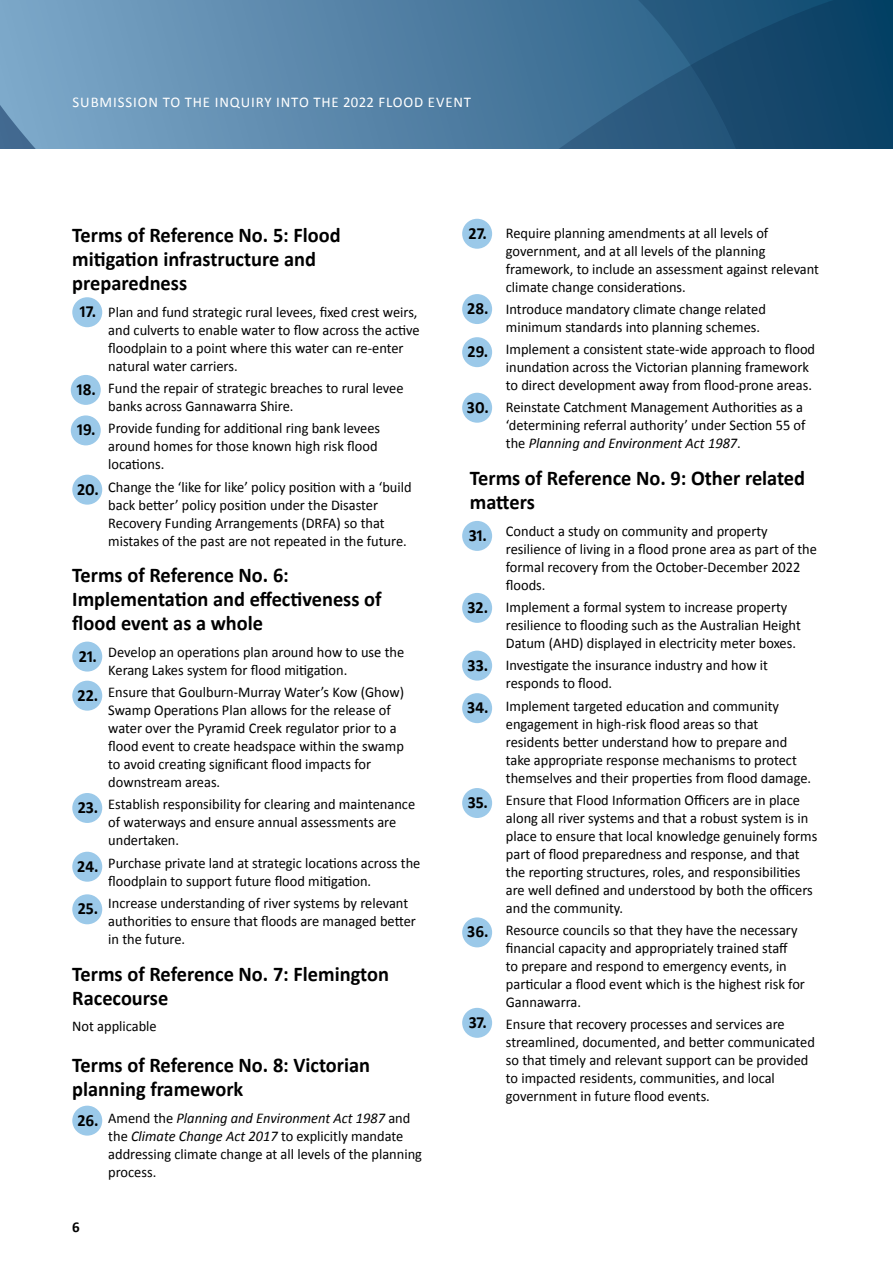
<style>
.page{position:relative;width:893px;height:1263px;background:#fff}
.page>*{position:absolute;margin:0;border:0;box-sizing:border-box;transform-origin:0 0}
.Heading_3{font:700 21px/24px "Calibri";color:#000}
.text{font:700 16.95px "Calibri";color:#000}
.t1{font:700 15px "Calibri";color:#000}
.text-2{font:14.85px/18px "Calibri";color:#000}
.t2{font:14.85px "Calibri";letter-spacing:.06em;color:#fff}
.s1{font-style:italic}
</style>
<div class="page">
<div style="left:0;top:0;width:893px;height:149px;background:#739fc1"></div>
<svg style="left:167px;top:0;width:419px;height:39px"></svg>
<svg style="left:0;top:39px;width:586px;height:110px"></svg>
<svg style="left:586px;top:0;width:307px;height:149px"></svg>
<div style="left:72px;top:297px;width:30px;height:30px;background:#9bc9e9;border-radius:50%"></div>
<div style="left:71px;top:375px;width:30px;height:30px;background:#9bc9e9;border-radius:50%"></div>
<div style="left:71px;top:415px;width:30px;height:30px;background:#9bc9e9;border-radius:50%"></div>
<div style="left:72px;top:475px;width:30px;height:30px;background:#9bc9e9;border-radius:50%"></div>
<div style="left:72px;top:642px;width:30px;height:29px;background:#9bc9e9;border-radius:50%"></div>
<div style="left:72px;top:681px;width:30px;height:30px;background:#9bc9e9;border-radius:50%"></div>
<div style="left:72px;top:793px;width:30px;height:30px;background:#9bc9e9;border-radius:50%"></div>
<div style="left:72px;top:852px;width:30px;height:30px;background:#9bc9e9;border-radius:50%"></div>
<div style="left:72px;top:894px;width:30px;height:30px;background:#9bc9e9;border-radius:50%"></div>
<div style="left:72px;top:1106px;width:30px;height:29px;background:#9bc9e9;border-radius:50%"></div>
<div style="left:462px;top:219px;width:30px;height:30px;background:#9bc9e9;border-radius:50%"></div>
<div style="left:462px;top:294px;width:30px;height:30px;background:#9bc9e9;border-radius:50%"></div>
<div style="left:462px;top:337px;width:30px;height:30px;background:#9bc9e9;border-radius:50%"></div>
<div style="left:462px;top:393px;width:30px;height:30px;background:#9bc9e9;border-radius:50%"></div>
<div style="left:462px;top:521px;width:30px;height:30px;background:#9bc9e9;border-radius:50%"></div>
<div style="left:462px;top:593px;width:30px;height:30px;background:#9bc9e9;border-radius:50%"></div>
<div style="left:462px;top:651px;width:30px;height:30px;background:#9bc9e9;border-radius:50%"></div>
<div style="left:462px;top:693px;width:30px;height:30px;background:#9bc9e9;border-radius:50%"></div>
<div style="left:462px;top:788px;width:30px;height:30px;background:#9bc9e9;border-radius:50%"></div>
<div style="left:462px;top:917px;width:30px;height:30px;background:#9bc9e9;border-radius:50%"></div>
<div style="left:462px;top:1008px;width:30px;height:30px;background:#9bc9e9;border-radius:50%"></div>
<p class="t2" style="left:73px;top:93px;width:400px">SUBMISSION TO THE INQUIRY INTO THE 2022 FLOOD EVENT</p>
<p class="Heading_3" style="left:72px;top:223px;width:270px">Terms of Reference No. 5: Flood mitigation infrastructure and preparedness</p>
<p class="text-2" style="left:108px;top:303px;width:313px">Plan and fund strategic rural levees, fixed crest weirs, and culverts to enable water to flow across the active floodplain to a point where this water can re-enter natural water carriers.</p>
<p class="text-2" style="left:108px;top:379px;width:297px">Fund the repair of strategic breaches to rural levee banks across Gannawarra Shire.</p>
<p class="text-2" style="left:108px;top:419px;width:273px">Provide funding for additional ring bank levees around homes for those known high risk flood locations.</p>
<p class="text-2" style="left:108px;top:478px;width:305px">Change the ‘like for like’ policy position with a ‘build back better’ policy position under the Disaster Recovery Funding Arrangements (DRFA) so that mistakes of the past are not repeated in the future.</p>
<p class="Heading_3" style="left:72px;top:563px;width:311px">Terms of Reference No. 6:<br>Implementation and effectiveness of flood event as a whole</p>
<p class="text-2" style="left:108px;top:643px;width:297px">Develop an operations plan around how to use the<br>Kerang Lakes system for flood mitigation.</p>
<p class="text-2" style="left:108px;top:683px;width:297px">Ensure that Goulburn-Murray Water’s Kow (Ghow)<br>Swamp Operations Plan allows for the release of water over the Pyramid Creek regulator prior to a flood event to create headspace within the swamp to avoid creating significant flood impacts for downstream areas.</p>
<p class="text-2" style="left:108px;top:795px;width:308px">Establish responsibility for clearing and maintenance of waterways and ensure annual assessments are undertaken.</p>
<p class="text-2" style="left:108px;top:854px;width:314px">Purchase private land at strategic locations across the floodplain to support future flood mitigation.</p>
<p class="text-2" style="left:108px;top:894px;width:309px">Increase understanding of river systems by relevant authorities to ensure that floods are managed better in the future.</p>
<p class="Heading_3" style="left:72px;top:962px;width:318px">Terms of Reference No. 7: Flemington<br>Racecourse</p>
<p class="text-2" style="left:72px;top:1017px;width:86px">Not applicable</p>
<p class="Heading_3" style="left:72px;top:1053px;width:299px">Terms of Reference No. 8: Victorian planning framework</p>
<p class="text-2" style="left:108px;top:1109px;width:315px">Amend the <span class="s1">Planning and Environment Act 1987</span> and the <span class="s1">Climate Change Act 2017</span> to explicitly mandate addressing climate change at all levels of the planning process.</p>
<p class="text" style="left:80px;top:301px;width:18px">17.</p>
<p class="text" style="left:77px;top:378px;width:21px">18.</p>
<p class="text" style="left:77px;top:419px;width:20px">19.</p>
<p class="text" style="left:77px;top:478px;width:23px">20.</p>
<p class="text" style="left:79px;top:645px;width:20px">21.</p>
<p class="text" style="left:78px;top:684px;width:22px">22.</p>
<p class="text" style="left:78px;top:796px;width:22px">23.</p>
<p class="text" style="left:77px;top:855px;width:23px">24.</p>
<p class="text" style="left:78px;top:898px;width:22px">25.</p>
<p class="text" style="left:77px;top:1109px;width:23px">26.</p>
<p class="t1" style="left:72px;top:1218px;width:9px">6</p>
<p class="text-2" style="left:506px;top:224px;width:315px">Require planning amendments at all levels of government, and at all levels of the planning framework, to include an assessment against relevant climate change considerations.</p>
<p class="text-2" style="left:506px;top:300px;width:262px">Introduce mandatory climate change related minimum standards into planning schemes.</p>
<p class="text-2" style="left:506px;top:340px;width:311px">Implement a consistent state-wide approach to flood inundation across the Victorian planning framework to direct development away from flood-prone areas.</p>
<p class="text-2" style="left:506px;top:399px;width:301px">Reinstate Catchment Management Authorities as a ‘determining referral authority’ under Section 55 of the <span class="s1">Planning and Environment Act 1987</span>.</p>
<p class="Heading_3" style="left:470px;top:466px;width:337px">Terms of Reference No. 9: Other related matters</p>
<p class="text-2" style="left:506px;top:522px;width:313px">Conduct a study on community and property resilience of living in a flood prone area as part of the formal recovery from the October-December 2022 floods.</p>
<p class="text-2" style="left:506px;top:598px;width:296px">Implement a formal system to increase property resilience to flooding such as the Australian Height<br>Datum (AHD) displayed in electricity meter boxes.</p>
<p class="text-2" style="left:506px;top:656px;width:264px">Investigate the insurance industry and how it responds to flood.</p>
<p class="text-2" style="left:506px;top:697px;width:307px">Implement targeted education and community engagement in high-risk flood areas so that residents better understand how to prepare and take appropriate response mechanisms to protect themselves and their properties from flood damage.</p>
<p class="text-2" style="left:506px;top:791px;width:313px">Ensure that Flood Information Officers are in place along all river systems and that a robust system is in place to ensure that local knowledge genuinely forms part of flood preparedness and response, and that the reporting structures, roles, and responsibilities are well defined and understood by both the officers and the community.</p>
<p class="text-2" style="left:506px;top:921px;width:301px">Resource councils so that they have the necessary financial capacity and appropriately trained staff<br>to prepare and respond to emergency events, in particular a flood event which is the highest risk for Gannawarra.</p>
<p class="text-2" style="left:506px;top:1015px;width:311px">Ensure that recovery processes and services are streamlined, documented, and better communicated so that timely and relevant support can be provided to impacted residents, communities, and local government in future flood events.</p>
<p class="text" style="left:469px;top:222px;width:20px">27.</p>
<p class="text" style="left:467px;top:297px;width:23px">28.</p>
<p class="text" style="left:468px;top:341px;width:22px">29.</p>
<p class="text" style="left:467px;top:396px;width:23px">30.</p>
<p class="text" style="left:469px;top:524px;width:20px">31.</p>
<p class="text" style="left:467px;top:596px;width:22px">32.</p>
<p class="text" style="left:468px;top:654px;width:22px">33.</p>
<p class="text" style="left:467px;top:697px;width:23px">34.</p>
<p class="text" style="left:468px;top:791px;width:22px">35.</p>
<p class="text" style="left:467px;top:921px;width:23px">36.</p>
<p class="text" style="left:469px;top:1011px;width:20px">37.</p>
</div>
